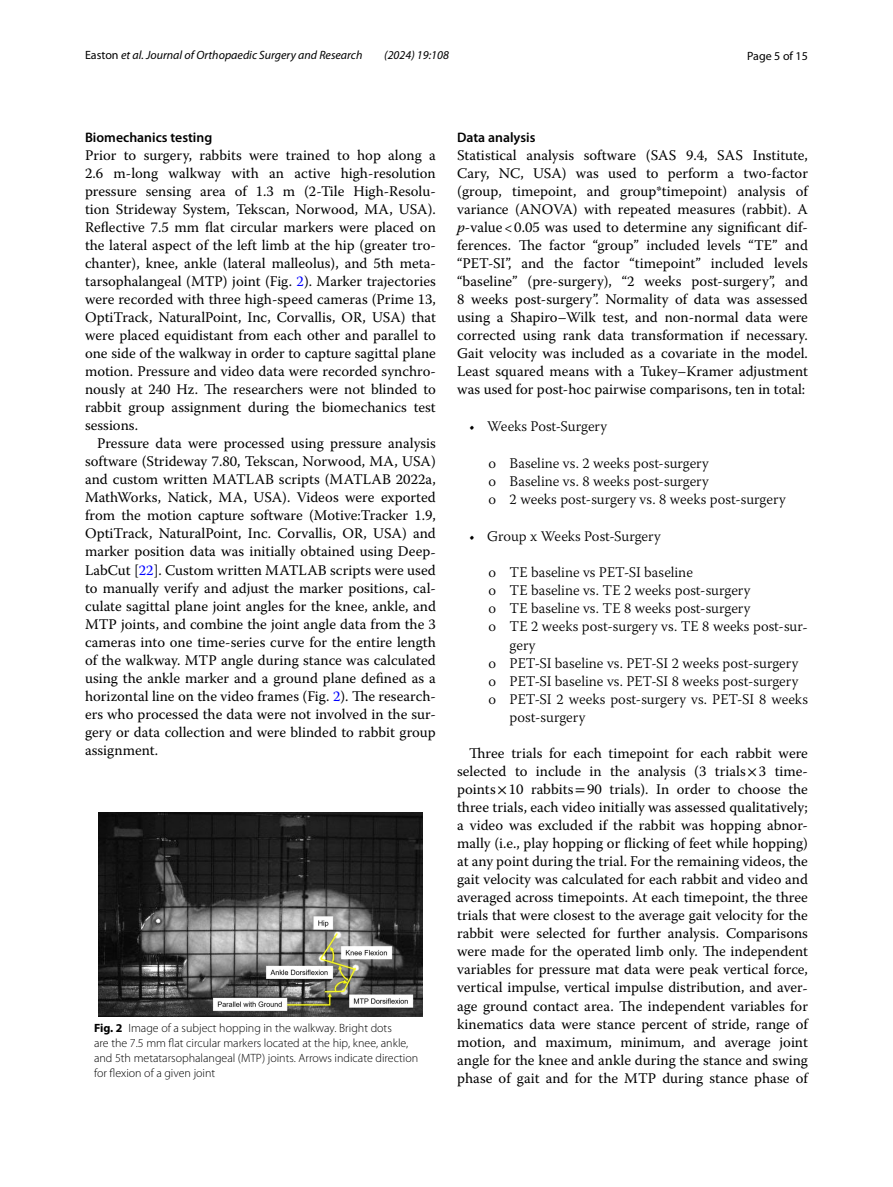
<style>
.page{position:relative;width:893px;height:1187px;background:#fff}
.page>*{position:absolute;margin:0;border:0;box-sizing:border-box;transform-origin:0 0}
.t1{font:14.7px/18px "Warnock Pro";color:#000;text-align:justify}
.t2{font:300 14.7px/18px "Warnock Pro";color:#000}
.t3{font:600 13.8px "Myriad Pro";color:#000}
.t4{font:300 12px/15px "Myriad Pro";color:#000}
.t5{font:italic 12px "Myriad Pro";color:#000}
.t6{font:12px "Myriad Pro";color:#000}
.s1{font-style:normal}
.s2{color:#00f}
.s3{font-weight:700}
.s4{font-style:italic}
.s5{font-family:"STIX"}
</style>
<div class="page">
<img style="left:99px;top:812px;width:323px;height:204px">
<p class="t5" style="left:85px;top:48px;width:279px"><span class="s1">Easton</span> et al. Journal of Orthopaedic Surgery and Research</p>
<p class="t5" style="left:384px;top:48px;width:66px">(2024) 19:108</p>
<p class="t6" style="left:747px;top:48px;width:62px">Page 5 of 15</p>
<p class="t3" style="left:85px;top:129px;width:129px">Biomechanics testing</p>
<p class="t1" style="left:85px;top:146px;width:352px">Prior to surgery, rabbits were trained to hop along a 2.6 m-long walkway with an active high-resolution pressure sensing area of 1.3 m (2-Tile High-Resolu&shy;tion Strideway System, Tekscan, Norwood, MA, USA).<br>Reflective 7.5 mm flat circular markers were placed on the lateral aspect of the left limb at the hip (greater tro&shy;chanter), knee, ankle (lateral malleolus), and 5th meta&shy;tarsophalangeal (MTP) joint (Fig. <span class="s2">2</span>). Marker trajectories were recorded with three high-speed cameras (Prime 13, OptiTrack, NaturalPoint, Inc, Corvallis, OR, USA) that were placed equidistant from each other and parallel to one side of the walkway in order to capture sagittal plane motion. Pressure and video data were recorded synchro&shy;nously at 240 Hz. The researchers were not blinded to rabbit group assignment during the biomechanics test sessions.</p>
<p class="t1" style="left:85px;top:434px;width:352px;text-indent:12px">Pressure data were processed using pressure analysis software (Strideway 7.80, Tekscan, Norwood, MA, USA) and custom written MATLAB scripts (MATLAB 2022a, MathWorks, Natick, MA, USA). Videos were exported from the motion capture software (Motive:Tracker 1.9, OptiTrack, NaturalPoint, Inc. Corvallis, OR, USA) and marker position data was initially obtained using Deep-LabCut [<span class="s2">22</span>]. Custom written MATLAB scripts were used to manually verify and adjust the marker positions, cal&shy;culate sagittal plane joint angles for the knee, ankle, and MTP joints, and combine the joint angle data from the 3 cameras into one time-series curve for the entire length of the walkway. MTP angle during stance was calculated using the ankle marker and a ground plane defined as a horizontal line on the video frames (Fig. <span class="s2">2</span>). The research&shy;ers who processed the data were not involved in the sur&shy;gery or data collection and were blinded to rabbit group assignment.</p>
<p class="t4" style="left:94px;top:1020px;width:326px"><span class="s3">Fig. 2</span> Image of a subject hopping in the walkway. Bright dots<br>are the 7.5 mm flat circular markers located at the hip, knee, ankle, and 5th metatarsophalangeal (MTP) joints. Arrows indicate direction for flexion of a given joint</p>
<p class="t3" style="left:457px;top:129px;width:80px">Data analysis</p>
<p class="t1" style="left:457px;top:146px;width:352px">Statistical analysis software (SAS 9.4, SAS Institute, Cary, NC, USA) was used to perform a two-factor (group, timepoint, and group*timepoint) analysis of variance (ANOVA) with repeated measures (rabbit). A <span class="s4">p</span>-value&lt;0.05 was used to determine any significant dif&shy;ferences. The factor “group” included levels “TE” and “PET-SI”, and the factor “timepoint” included levels “baseline” (pre-surgery), “2 weeks post-surgery”, and 8 weeks post-surgery”. Normality of data was assessed using a Shapiro–Wilk test, and non-normal data were corrected using rank data transformation if necessary.<br>Gait velocity was included as a covariate in the model.<br>Least squared means with a Tukey–Kramer adjustment was used for post-hoc pairwise comparisons, ten in total:</p>
<p class="t2" style="left:469px;top:417px;width:140px">• Weeks Post-Surgery</p>
<p class="t2" style="left:489px;top:454px;width:298px">o Baseline vs. 2 weeks post-surgery<br>o Baseline vs. 8 weeks post-surgery<br>o 2 weeks post-surgery vs. 8 weeks post-surgery</p>
<p class="t2" style="left:469px;top:526px;width:193px">• Group x Weeks Post-Surgery</p>
<p class="t2" style="left:489px;top:563px;width:206px">o TE baseline vs PET-SI baseline</p>
<p class="t2" style="left:489px;top:581px;width:263px">o TE baseline vs. TE 2 weeks post-surgery</p>
<p class="t2" style="left:489px;top:599px;width:263px">o TE baseline vs. TE 8 weeks post-surgery</p>
<p class="t2" style="left:489px;top:617px;width:321px">o TE 2 weeks post-surgery vs. TE 8 weeks post-sur-</p>
<p class="t2" style="left:510px;top:635px;width:27px">gery</p>
<p class="t2" style="left:489px;top:653px;width:311px">o PET-SI baseline vs. PET-SI 2 weeks post-surgery</p>
<p class="t2" style="left:489px;top:671px;width:311px">o PET-SI baseline vs. PET-SI 8 weeks post-surgery</p>
<p class="t2" style="left:489px;top:689px;width:321px">o PET-SI 2 weeks post-surgery vs. PET-SI 8 weeks</p>
<p class="t2" style="left:510px;top:707px;width:77px">post-surgery</p>
<p class="t1" style="left:457px;top:744px;width:352px;text-indent:12px">Three trials for each timepoint for each rabbit were selected to include in the analysis (3 trials<span class="s5">×</span>3 time&shy;points<span class="s5">×</span>10 rabbits<span class="s5">=</span>90 trials). In order to choose the three trials, each video initially was assessed qualitatively; a video was excluded if the rabbit was hopping abnor&shy;mally (i.e., play hopping or flicking of feet while hopping) at any point during the trial. For the remaining videos, the gait velocity was calculated for each rabbit and video and averaged across timepoints. At each timepoint, the three trials that were closest to the average gait velocity for the rabbit were selected for further analysis. Comparisons were made for the operated limb only. The independent variables for pressure mat data were peak vertical force, vertical impulse, vertical impulse distribution, and aver&shy;age ground contact area. The independent variables for kinematics data were stance percent of stride, range of motion, and maximum, minimum, and average joint angle for the knee and ankle during the stance and swing phase of gait and for the MTP during stance phase of</p>
</div>
